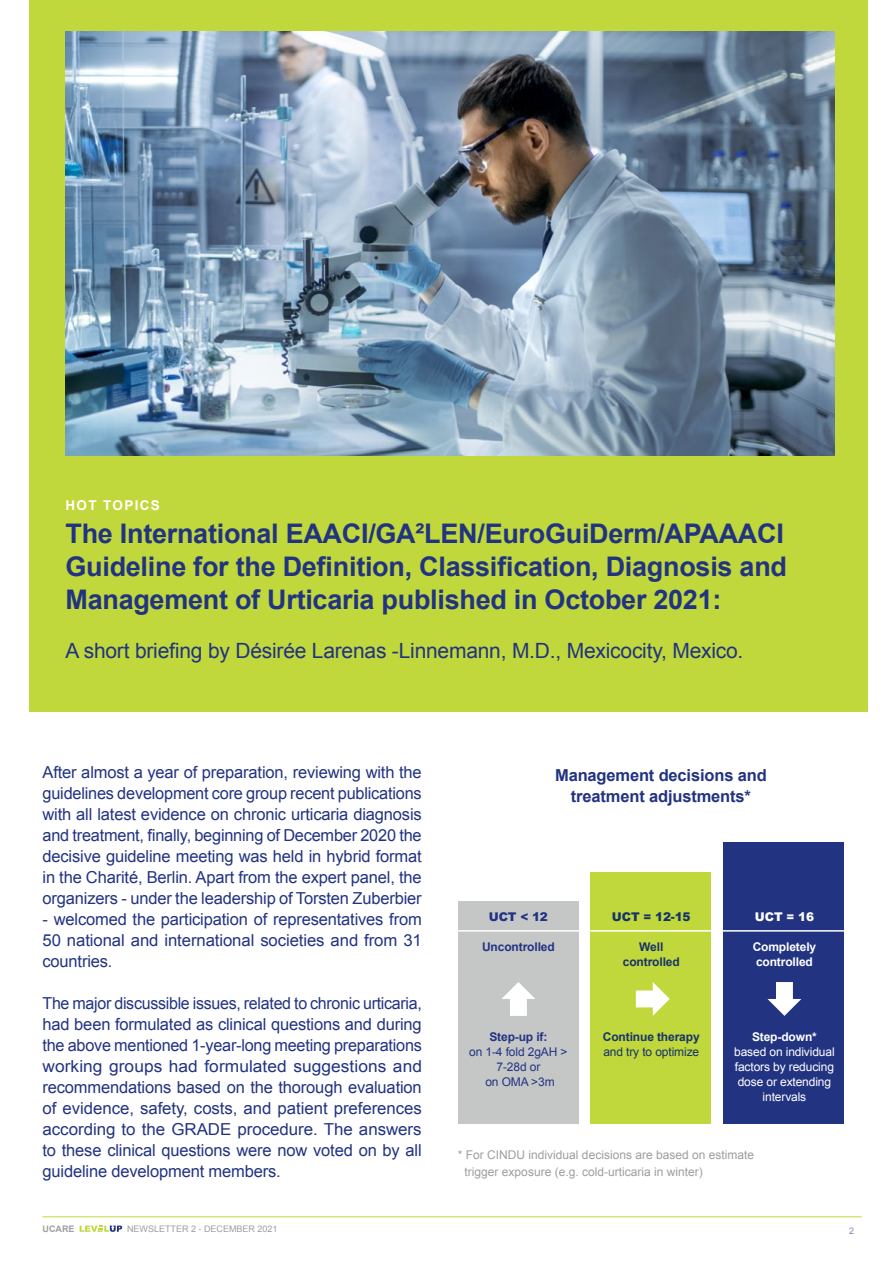
<style>
.page{position:relative;width:893px;height:1263px;background:#fff}
.page>*{position:absolute;margin:0;border:0;box-sizing:border-box;transform-origin:0 0}
.t1{font:700 27px/33px "Arial";letter-spacing:-.01em;color:#223382;text-align:justify}
.t2{font:21px "Arial";letter-spacing:-.01em;color:#223382}
.t3{font:16.5px/21px "Arial";letter-spacing:-.01em;color:#223382;text-align:justify}
.t4{font:700 16.5px/21px "Arial";letter-spacing:-.01em;color:#223382;text-align:center}
.t5{font:700 13.5px "Arial";letter-spacing:.1em;color:#fff}
.t6{font:12px/16.5px "Arial";color:#9d9e9e}
.t7{font:12px/15px "Arial";letter-spacing:-.01em;color:#fff;text-align:center}
.t8{font:700 12px/15px "Arial";letter-spacing:-.01em;color:#fff}
.t9{font:12px/15px "Arial";letter-spacing:-.01em;color:#223382;text-align:center}
.t10{font:700 12px/15px "Arial";letter-spacing:-.01em;color:#17336b;text-align:center}
.t11{font:700 12px "Arial";letter-spacing:-.01em;color:#223382}
.t12{font:12px "Arial";letter-spacing:-.01em;color:#17336b}
.t13{font:900 12px "Arial";letter-spacing:-.01em;color:#17336b}
.t14{font:900 12px "Arial";color:#223382}
.t15{font:900 12px "Arial";color:#fff}
.t16{font:9px "Arial";color:#9d9e9e}
.t17{font:700 9px "Arial";color:#9d9e9e}
.t18{font:9px "Arial";color:#8c88b8}
</style>
<div class="page">
<hr style="left:43px;top:1216px;width:819px;height:1px;background:#c0d83b">
<svg style="left:80px;top:1225px;width:42px;height:7px"></svg>
<div style="left:29px;top:0;width:838px;height:711px;background:#c0d83b"></div>
<div style="left:458px;top:901px;width:121px;height:222px;background:#c5c7c7"></div>
<div style="left:590px;top:872px;width:121px;height:251px;background:#c0d83b"></div>
<div style="left:722px;top:842px;width:121px;height:281px;background:#223382"></div>
<hr style="left:450px;top:930px;width:422px;height:2px;background:#fff">
<svg style="left:767px;top:982px;width:34px;height:34px"></svg>
<svg style="left:502px;top:982px;width:33px;height:34px"></svg>
<svg style="left:636px;top:982px;width:34px;height:34px"></svg>
<img style="left:65px;top:31px;width:769px;height:424px">
<p class="t5" style="left:65px;top:496px;width:96px">HOT TOPICS</p>
<h1 class="t1" style="left:65px;top:517px;width:723px">The International EAACI/GA²LEN/EuroGuiDerm/APAAACI Guideline for the Definition, Classification, Diagnosis and Management of Urticaria published in October 2021:</h1>
<p class="t2" style="left:65px;top:637px;width:679px">A short briefing by Désirée Larenas -Linnemann, M.D., Mexicocity, Mexico.</p>
<p class="t3" style="left:43px;top:762px;width:381px">After almost a year of preparation, reviewing with the guidelines development core group recent publications with all latest evidence on chronic urticaria diagnosis and treatment, finally, beginning of December 2020 the decisive guideline meeting was held in hybrid format in the Charité, Berlin. Apart from the expert panel, the organizers - under the leadership of Torsten Zuberbier</p>
<p class="t3" style="left:43px;top:909px;width:381px">- welcomed the participation of representatives from 50 national and international societies and from 31 countries.</p>
<p class="t3" style="left:43px;top:993px;width:381px">The major discussible issues, related to chronic urticaria, had been formulated as clinical questions and during the above mentioned 1-year-long meeting preparations working groups had formulated suggestions and recommendations based on the thorough evaluation of evidence, safety, costs, and patient preferences according to the GRADE procedure. The answers to these clinical questions were now voted on by all guideline development members.</p>
<p class="t4" style="left:555px;top:765px;width:213px">Management decisions and treatment adjustments*</p>
<p class="t14" style="left:489px;top:908px;width:61px">UCT &lt; 12</p>
<p class="t11" style="left:482px;top:939px;width:74px">Uncontrolled</p>
<p class="t11" style="left:489px;top:1029px;width:60px">Step-up if:</p>
<p class="t9" style="left:469px;top:1044px;width:100px">on 1-4 fold 2gAH &gt;<br>7-28d or<br>on OMA &gt;3m</p>
<p class="t13" style="left:612px;top:908px;width:80px">UCT = 12-15</p>
<p class="t10" style="left:623px;top:939px;width:58px">Well controlled</p>
<p class="t10" style="left:603px;top:1029px;width:98px">Continue therapy</p>
<p class="t12" style="left:603px;top:1044px;width:97px">and try to optimize</p>
<p class="t15" style="left:755px;top:908px;width:61px">UCT = 16</p>
<p class="t8" style="left:753px;top:939px;width:65px">Completely controlled</p>
<p class="t8" style="left:752px;top:1029px;width:66px">Step-down*</p>
<p class="t7" style="left:734px;top:1044px;width:102px">based on individual factors by reducing dose or extending intervals</p>
<p class="t6" style="left:465px;top:1147px;width:291px;text-indent:-7px">* For CINDU individual decisions are based on estimate trigger exposure (e.g. cold-urticaria in winter)</p>
<p class="t17" style="left:43px;top:1223px;width:33px">UCARE</p>
<p class="t16" style="left:127px;top:1223px;width:152px">NEWSLETTER 2 - DECEMBER 2021</p>
<p class="t18" style="left:849px;top:1225px;width:7px">2</p>
</div>
